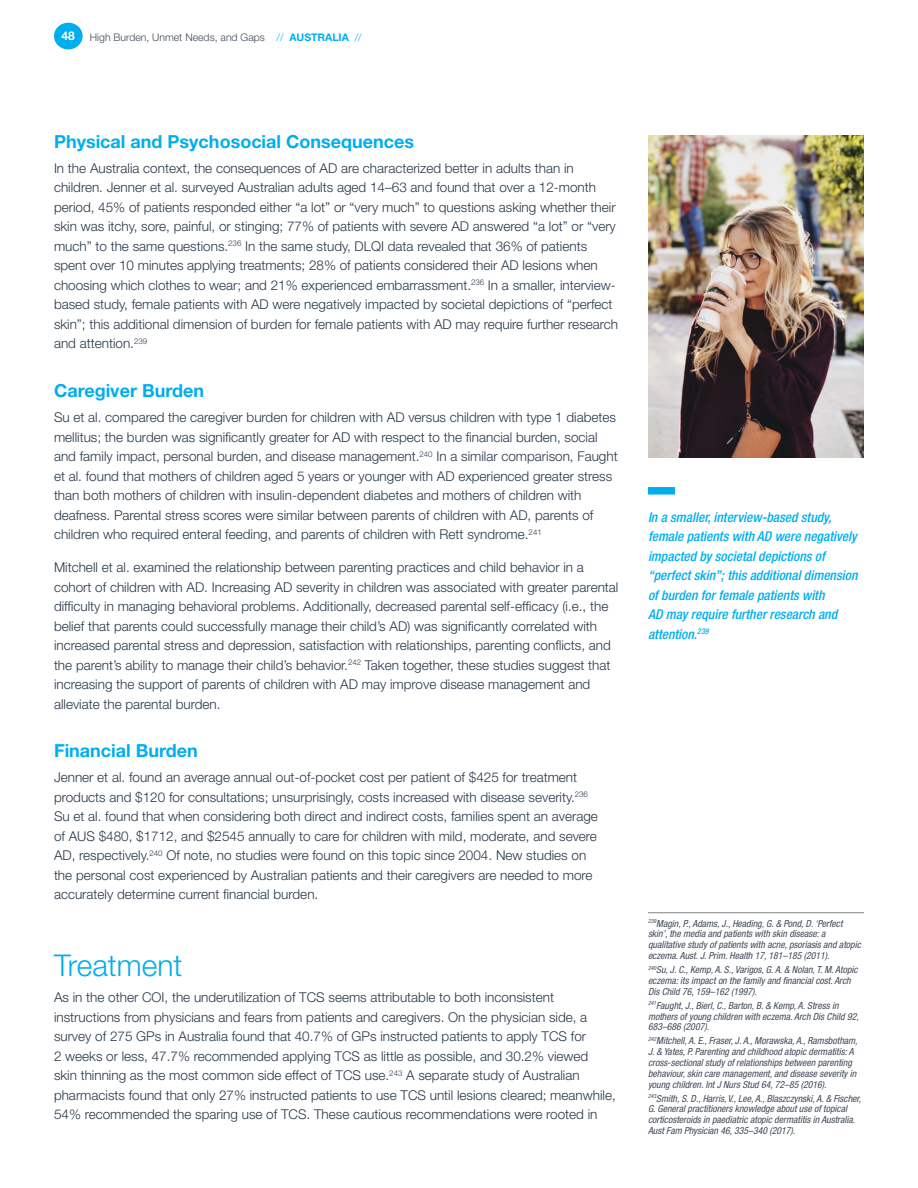
<style>
.page{position:relative;width:918px;height:1188px;background:#fff}
.page>*{position:absolute;margin:0;border:0;box-sizing:border-box;transform-origin:0 0}
.Headline{font:300 30px "Helvetica Neue LT Std";color:#00aeef}
.Subhead{font:700 18px "Helvetica Neue LT Std";color:#00aeef}
.Body_Copy-Main{font:300 13.5px/19.5px "Helvetica Neue LT Std";color:#283748}
.Side_Bar_Pull_Quote{font:italic 500 condensed 13.5px/19.5px "Helvetica Neue LT Std";color:#00aeef}
.t1{font:300 10.5px "Helvetica Neue LT Std";color:#414a58}
.Footnote{font:italic condensed 9.75px/10.8px "Helvetica Neue LT Std";color:#414a58}
.Footnote_-rule_above{font:italic condensed 9.75px/10.8px "Helvetica Neue LT Std";color:#414a58}
.s1{font-weight:700;font-size:12px;color:#fff}
.s2{color:#00aeef}
.s3{font-weight:700;color:#00aeef}
</style>
<div class="page">
<div style="left:54px;top:23px;width:29px;height:26px;background:#00aeef;border-radius:50%"></div>
<div style="left:648px;top:487px;width:27px;height:8px;background:#00aeef"></div>
<img style="left:648px;top:135px;width:216px;height:323px">
<hr style="left:648px;top:912px;width:216px;height:1px;background:#808285">
<p class="t1" style="left:62px;top:31px;width:302px"><span class="s1">48</span> High Burden, Unmet Needs, and Gaps <span class="s2">//</span> <span class="s3">AUSTRALIA</span> <span class="s2">//</span></p>
<p class="Subhead" style="left:54px;top:130px;width:362px">Physical and Psychosocial Consequences</p>
<p class="Body_Copy-Main" style="left:54px;top:158px;width:566px">In the Australia context, the consequences of AD are characterized better in adults than in children. Jenner et al. surveyed Australian adults aged 14–63 and found that over a 12-month period, 45% of patients responded either “a lot” or “very much” to questions asking whether their skin was itchy, sore, painful, or stinging; 77% of patients with severe AD answered “a lot” or “very much” to the same questions.<sup>236</sup> In the same study, DLQI data revealed that 36% of patients spent over 10 minutes applying treatments; 28% of patients considered their AD lesions when choosing which clothes to wear; and 21% experienced embarrassment.<sup>236</sup> In a smaller, interview&shy;based study, female patients with AD were negatively impacted by societal depictions of “perfect skin”; this additional dimension of burden for female patients with AD may require further research and attention.<sup>239</sup></p>
<p class="Subhead" style="left:54px;top:380px;width:152px">Caregiver Burden</p>
<p class="Body_Copy-Main" style="left:54px;top:407px;width:565px">Su et al. compared the caregiver burden for children with AD versus children with type 1 diabetes mellitus; the burden was significantly greater for AD with respect to the financial burden, social and family impact, personal burden, and disease management.<sup>240</sup> In a similar comparison, Faught et al. found that mothers of children aged 5 years or younger with AD experienced greater stress than both mothers of children with insulin-dependent diabetes and mothers of children with deafness. Parental stress scores were similar between parents of children with AD, parents of children who required enteral feeding, and parents of children with Rett syndrome.<sup>241</sup></p>
<p class="Body_Copy-Main" style="left:54px;top:557px;width:566px">Mitchell et al. examined the relationship between parenting practices and child behavior in a cohort of children with AD. Increasing AD severity in children was associated with greater parental difficulty in managing behavioral problems. Additionally, decreased parental self-efficacy (i.e., the belief that parents could successfully manage their child’s AD) was significantly correlated with increased parental stress and depression, satisfaction with relationships, parenting conflicts, and the parent’s ability to manage their child’s behavior.<sup>242</sup> Taken together, these studies suggest that increasing the support of parents of children with AD may improve disease management and alleviate the parental burden.</p>
<p class="Subhead" style="left:54px;top:740px;width:145px">Financial Burden</p>
<p class="Body_Copy-Main" style="left:54px;top:768px;width:545px">Jenner et al. found an average annual out-of-pocket cost per patient of $425 for treatment products and $120 for consultations; unsurprisingly, costs increased with disease severity.<sup>236<br></sup>Su et al. found that when considering both direct and indirect costs, families spent an average of AUS $480, $1712, and $2545 annually to care for children with mild, moderate, and severe AD, respectively.<sup>240</sup> Of note, no studies were found on this topic since 2004. New studies on the personal cost experienced by Australian patients and their caregivers are needed to more accurately determine current financial burden.</p>
<p class="Headline" style="left:54px;top:947px;width:130px">Treatment</p>
<p class="Body_Copy-Main" style="left:54px;top:987px;width:563px">As in the other COI, the underutilization of TCS seems attributable to both inconsistent instructions from physicians and fears from patients and caregivers. On the physician side, a survey of 275 GPs in Australia found that 40.7% of GPs instructed patients to apply TCS for<br>2 weeks or less, 47.7% recommended applying TCS as little as possible, and 30.2% viewed<br>skin thinning as the most common side effect of TCS use.<sup>243</sup> A separate study of Australian pharmacists found that only 27% instructed patients to use TCS until lesions cleared; meanwhile, 54% recommended the sparing use of TCS. These cautious recommendations were rooted in</p>
<p class="Side_Bar_Pull_Quote" style="left:648px;top:507px;width:211px">In a smaller, interview-based study, female patients with AD were negatively impacted by societal depictions of “perfect skin”; this additional dimension of burden for female patients with<br>AD may require further research and attention.<sup>239</sup></p>
<p class="Footnote_-rule_above" style="left:648px;top:918px;width:214px"><sup>239</sup>Magin, P., Adams, J., Heading, G. &amp; Pond, D. ‘Perfect skin’, the media and patients with skin disease: a qualitative study of patients with acne, psoriasis and atopic eczema. Aust. J. Prim. Health 17, 181–185 (2011).</p>
<p class="Footnote" style="left:648px;top:964px;width:211px"><sup>240</sup>Su, J. C., Kemp, A. S., Varigos, G. A. &amp; Nolan, T. M. Atopic eczema: its impact on the family and financial cost. Arch<br>Dis Child 76, 159–162 (1997).</p>
<p class="Footnote" style="left:648px;top:1000px;width:212px"><sup>241</sup>Faught, J., Bierl, C., Barton, B. &amp; Kemp, A. Stress in mothers of young children with eczema. Arch Dis Child 92,<br>683–686 (2007).</p>
<p class="Footnote" style="left:648px;top:1036px;width:211px"><sup>242</sup>Mitchell, A. E., Fraser, J. A., Morawska, A., Ramsbotham, J. &amp; Yates, P. Parenting and childhood atopic dermatitis: A cross-sectional study of relationships between parenting behaviour, skin care management, and disease severity in young children. Int J Nurs Stud 64, 72–85 (2016).</p>
<p class="Footnote" style="left:648px;top:1093px;width:215px"><sup>243</sup>Smith, S. D., Harris, V., Lee, A., Blaszczynski, A. &amp; Fischer, G. General practitioners knowledge about use of topical corticosteroids in paediatric atopic dermatitis in Australia.<br>Aust Fam Physician 46, 335–340 (2017).</p>
</div>
